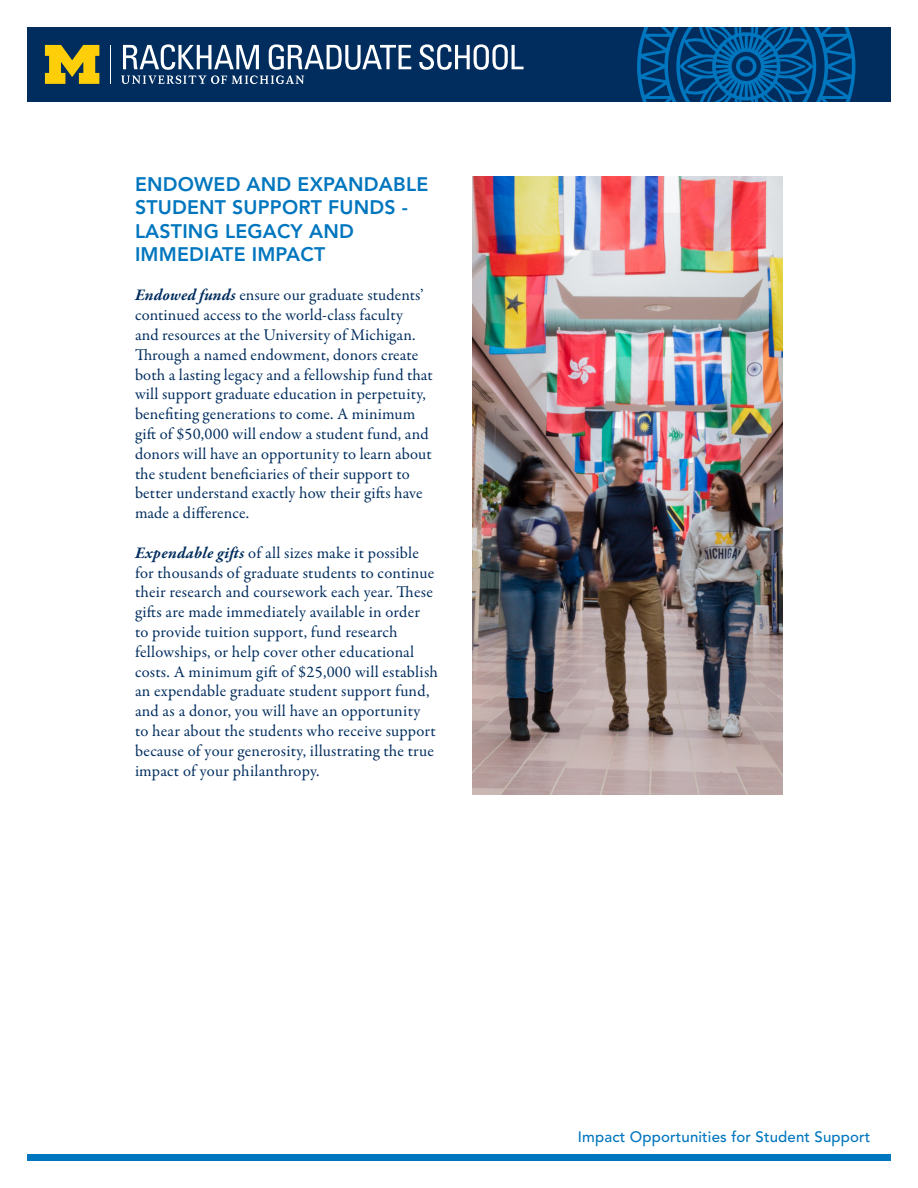
<style>
.page{position:relative;width:918px;height:1188px;background:#fff}
.page>*{position:absolute;margin:0;border:0;box-sizing:border-box;transform-origin:0 0}
.t1{font:800 19.5px/23.4px "Avenir LT Std";letter-spacing:.01em;color:#0076be}
.t2{font:16.5px/19.8px "Garamond Premr Pro";letter-spacing:.01em;color:#002d5e}
.t3{font:500 15px "Avenir LT Std";letter-spacing:.01em;color:#0076be}
.s1{font-weight:700;font-style:italic}
</style>
<div class="page">
<div style="left:27px;top:1155px;width:864px;height:6px;background:#0076be"></div>
<img style="left:472px;top:176px;width:311px;height:619px">
<div style="left:27px;top:27px;width:864px;height:75px;background:#002d5e"></div>
<svg style="left:419px;top:44px;width:105px;height:26px"></svg>
<hr style="left:110px;top:45px;width:1px;height:39px;background:#fff">
<svg style="left:45px;top:45px;width:54px;height:39px"></svg>
<svg style="left:121px;top:44px;width:290px;height:40px"></svg>
<svg style="left:637px;top:27px;width:218px;height:75px"></svg>
<p class="t1" style="left:135px;top:172px;width:295px">ENDOWED AND EXPANDABLE<br>STUDENT SUPPORT FUNDS -</p>
<p class="t1" style="left:135px;top:219px;width:220px">LASTING LEGACY AND<br>IMMEDIATE IMPACT</p>
<p class="t2" style="left:135px;top:286px;width:299px"><span class="s1">Endowed funds</span> ensure our graduate students’ continued access to the world-class faculty<br>and resources at the University of Michigan.<br>Through a named endowment, donors create both a lasting legacy and a fellowship fund that will support graduate education in perpetuity, benefiting generations to come. A minimum gift of $50,000 will endow a student fund, and donors will have an opportunity to learn about the student beneficiaries of their support to better understand exactly how their gifts have made a difference.</p>
<p class="t2" style="left:135px;top:543px;width:305px"><span class="s1">Expendable gifts</span> of all sizes make it possible for thousands of graduate students to continue their research and coursework each year. These gifts are made immediately available in order<br>to provide tuition support, fund research fellowships, or help cover other educational costs. A minimum gift of $25,000 will establish an expendable graduate student support fund, and as a donor, you will have an opportunity<br>to hear about the students who receive support because of your generosity, illustrating the true impact of your philanthropy.</p>
<p class="t3" style="left:578px;top:1128px;width:294px">Impact Opportunities for Student Support</p>
</div>
